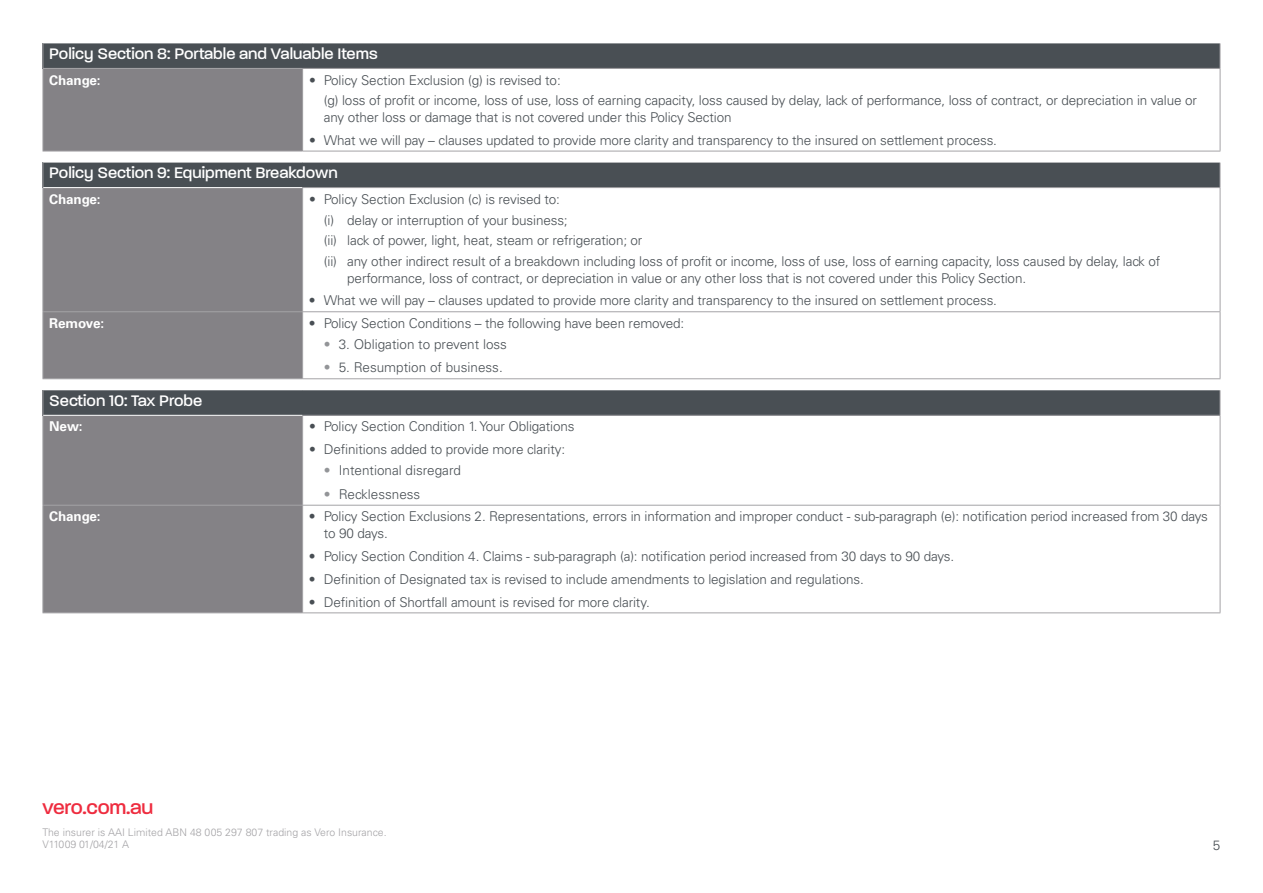
<style>
.page{position:relative;width:1263px;height:893px;background:#fff}
.page>*{position:absolute;margin:0;border:0;box-sizing:border-box;transform-origin:0 0}
.t1{font:500 21px "Paralucent";letter-spacing:-.015em;color:#ee2c3f}
.t2{font:500 16.5px "Paralucent";color:#fff}
.t3{font:300 13.5px/20.7px "Univers LT Std";letter-spacing:-.01em;color:#494f54}
.t4{font:700 13.5px "Univers LT Std";letter-spacing:-.01em;color:#fff}
.t5{font:300 10.5px/12px "Univers LT Std";color:#a4a3a6}
.s1{color:#939598}
</style>
<div class="page">
<div style="left:43px;top:43px;width:1177px;height:25px;background:#494f54"></div>
<div style="left:43px;top:68px;width:260px;height:83px;background:#848286"></div>
<svg style="left:1220px;top:43px;width:1px;height:25px"></svg>
<hr style="left:43px;top:68px;width:260px;height:1px;background:#a4a3a6">
<hr style="left:43px;top:69px;width:1px;height:82px;background:#a4a3a6">
<hr style="left:303px;top:68px;width:917px;height:1px;background:#a4a3a6">
<hr style="left:302px;top:69px;width:1px;height:82px;background:#a4a3a6">
<hr style="left:1220px;top:69px;width:1px;height:82px;background:#a4a3a6">
<hr style="left:43px;top:151px;width:260px;height:1px;background:#a4a3a6">
<hr style="left:303px;top:151px;width:917px;height:1px;background:#a4a3a6">
<hr style="left:43px;top:43px;width:260px;height:1px;background:#fff">
<hr style="left:303px;top:43px;width:917px;height:1px;background:#fff">
<svg style="left:43px;top:43px;width:1px;height:25px"></svg>
<div style="left:43px;top:162px;width:1177px;height:26px;background:#494f54"></div>
<div style="left:44px;top:188px;width:258px;height:190px;background:#848286"></div>
<svg style="left:1220px;top:162px;width:1px;height:25px"></svg>
<hr style="left:43px;top:188px;width:1px;height:123px;background:#a4a3a6">
<hr style="left:302px;top:187px;width:918px;height:1px;background:#a4a3a6">
<hr style="left:302px;top:188px;width:1px;height:123px;background:#a4a3a6">
<hr style="left:1220px;top:188px;width:1px;height:123px;background:#a4a3a6">
<hr style="left:43px;top:311px;width:260px;height:1px;background:#a4a3a6">
<hr style="left:43px;top:312px;width:1px;height:66px;background:#a4a3a6">
<hr style="left:303px;top:311px;width:917px;height:1px;background:#a4a3a6">
<hr style="left:302px;top:312px;width:1px;height:66px;background:#a4a3a6">
<hr style="left:1220px;top:312px;width:1px;height:66px;background:#a4a3a6">
<hr style="left:43px;top:378px;width:260px;height:1px;background:#a4a3a6">
<hr style="left:303px;top:378px;width:917px;height:1px;background:#a4a3a6">
<hr style="left:43px;top:162px;width:260px;height:1px;background:#fff">
<hr style="left:303px;top:162px;width:917px;height:1px;background:#fff">
<svg style="left:43px;top:162px;width:1px;height:25px"></svg>
<hr style="left:43px;top:187px;width:259px;height:1px;background:#fff">
<div style="left:43px;top:390px;width:1177px;height:25px;background:#494f54"></div>
<div style="left:44px;top:416px;width:258px;height:196px;background:#848286"></div>
<svg style="left:1220px;top:390px;width:1px;height:25px"></svg>
<hr style="left:43px;top:415px;width:1px;height:90px;background:#a4a3a6">
<hr style="left:302px;top:415px;width:918px;height:1px;background:#a4a3a6">
<hr style="left:302px;top:416px;width:1px;height:89px;background:#a4a3a6">
<hr style="left:1220px;top:416px;width:1px;height:89px;background:#a4a3a6">
<hr style="left:43px;top:505px;width:260px;height:1px;background:#a4a3a6">
<hr style="left:43px;top:506px;width:1px;height:106px;background:#a4a3a6">
<hr style="left:303px;top:505px;width:917px;height:1px;background:#a4a3a6">
<hr style="left:302px;top:506px;width:1px;height:106px;background:#a4a3a6">
<hr style="left:1220px;top:506px;width:1px;height:106px;background:#a4a3a6">
<hr style="left:43px;top:612px;width:260px;height:1px;background:#a4a3a6">
<hr style="left:303px;top:612px;width:917px;height:1px;background:#a4a3a6">
<svg style="left:43px;top:390px;width:1px;height:25px"></svg>
<hr style="left:43px;top:415px;width:259px;height:1px;background:#fff">
<p class="t2" style="left:49px;top:44px;width:330px">Policy Section 8: Portable and Valuable Items</p>
<p class="t4" style="left:49px;top:72px;width:53px">Change:</p>
<p class="t3" style="left:324px;top:69px;width:874px;text-indent:-15px">• Policy Section Exclusion (g) is revised to:<br>(g) loss of profit or income, loss of use, loss of earning capacity, loss caused by delay, lack of performance, loss of contract, or depreciation in value or</p>
<p class="t3" style="left:324px;top:107px;width:409px">any other loss or damage that is not covered under this Policy Section</p>
<p class="t3" style="left:309px;top:130px;width:689px">• What we will pay – clauses updated to provide more clarity and transparency to the insured on settlement process.</p>
<p class="t2" style="left:49px;top:163px;width:290px">Policy Section 9: Equipment Breakdown</p>
<p class="t4" style="left:49px;top:191px;width:53px">Change:</p>
<p class="t3" style="left:324px;top:189px;width:838px;text-indent:-15px">• Policy Section Exclusion (c) is revised to:<br>(i) delay or interruption of your business;<br>(ii) lack of power, light, heat, steam or refrigeration; or<br>(ii) any other indirect result of a breakdown including loss of profit or income, loss of use, loss of earning capacity, loss caused by delay, lack of</p>
<p class="t3" style="left:347px;top:267px;width:680px">performance, loss of contract, or depreciation in value or any other loss that is not covered under this Policy Section.</p>
<p class="t3" style="left:309px;top:290px;width:689px">• What we will pay – clauses updated to provide more clarity and transparency to the insured on settlement process.</p>
<p class="t4" style="left:49px;top:315px;width:56px">Remove:</p>
<p class="t3" style="left:309px;top:313px;width:377px">• Policy Section Conditions – the following have been removed:</p>
<p class="t3" style="left:324px;top:334px;width:185px"><span class="s1">•</span> 3. Obligation to prevent loss</p>
<p class="t3" style="left:324px;top:357px;width:180px"><span class="s1">•</span> 5. Resumption of business.</p>
<p class="t2" style="left:49px;top:391px;width:155px">Section 10: Tax Probe</p>
<p class="t4" style="left:49px;top:419px;width:35px">New:</p>
<p class="t3" style="left:309px;top:416px;width:267px">• Policy Section Condition 1. Your Obligations</p>
<p class="t3" style="left:309px;top:439px;width:258px">• Definitions added to provide more clarity:</p>
<p class="t3" style="left:324px;top:460px;width:139px"><span class="s1">•</span> Intentional disregard</p>
<p class="t3" style="left:324px;top:484px;width:98px"><span class="s1">•</span> Recklessness</p>
<p class="t4" style="left:49px;top:509px;width:53px">Change:</p>
<p class="t3" style="left:324px;top:508px;width:886px;line-height:16.5px;text-indent:-15px">• Policy Section Exclusions 2. Representations, errors in information and improper conduct - sub-paragraph (e): notification period increased from 30 days to 90 days.</p>
<p class="t3" style="left:309px;top:546px;width:647px">• Policy Section Condition 4. Claims - sub-paragraph (a): notification period increased from 30 days to 90 days.</p>
<p class="t3" style="left:309px;top:568px;width:556px">• Definition of Designated tax is revised to include amendments to legislation and regulations.</p>
<p class="t3" style="left:309px;top:591px;width:342px">• Definition of Shortfall amount is revised for more clarity.</p>
<h1 class="t1" style="left:43px;top:795px;width:112px">vero.com.au</h1>
<p class="t5" style="left:43px;top:826px;width:346px">The insurer is AAI Limited ABN 48 005 297 807 trading as Vero Insurance.<br>V11009 01/04/21 A</p>
<p class="t3" style="left:1213px;top:835px;width:9px">5</p>
</div>
